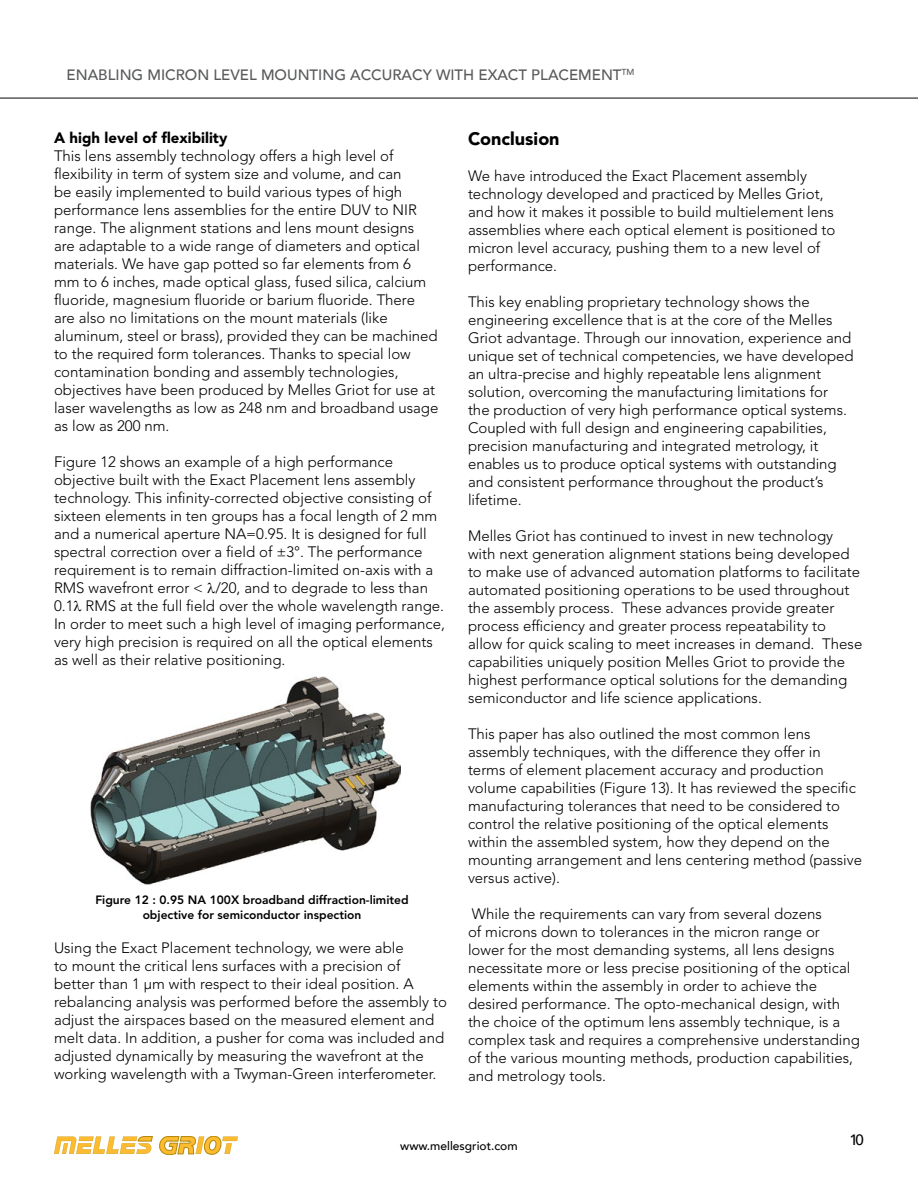
<style>
.page{position:relative;width:918px;height:1188px;background:#fff}
.page>*{position:absolute;margin:0;border:0;box-sizing:border-box;transform-origin:0 0}
.t1{font:900 18px "Avenir LT Std";color:#000}
.t2{font:300 15px/18px "Avenir LT Std";color:#000}
.t3{font:500 15px "Avenir";color:#58595b}
.t4{font:900 15px "Avenir LT Std";color:#000}
.t5{font:500 15px "Avenir";color:#000}
.t6{font:800 12px/14.4px "Avenir LT Std";color:#000;text-align:center}
.t7{font:500 12px "Avenir";color:#000}
</style>
<div class="page">
<svg style="left:54px;top:1136px;width:99px;height:18px"></svg>
<svg style="left:159px;top:1136px;width:79px;height:19px"></svg>
<hr style="left:0;top:97px;width:918px;height:2px;background:#58595b">
<img style="left:90px;top:677px;width:310px;height:208px">
<p class="t3" style="left:67px;top:62px;width:569px">ENABLING MICRON LEVEL MOUNTING ACCURACY WITH EXACT PLACEMENT<sup>TM</sup></p>
<p class="t4" style="left:54px;top:128px;width:175px">A high level of flexibility</p>
<p class="t2" style="left:54px;top:147px;width:386px">This lens assembly technology offers a high level of flexibility in term of system size and volume, and can<br>be easily implemented to build various types of high performance lens assemblies for the entire DUV to NIR range. The alignment stations and lens mount designs are adaptable to a wide range of diameters and optical materials. We have gap potted so far elements from 6 mm to 6 inches, made optical glass, fused silica, calcium fluoride, magnesium fluoride or barium fluoride. There are also no limitations on the mount materials (like aluminum, steel or brass), provided they can be machined to the required form tolerances. Thanks to special low contamination bonding and assembly technologies, objectives have been produced by Melles Griot for use at laser wavelengths as low as 248 nm and broadband usage as low as 200 nm.</p>
<p class="t2" style="left:54px;top:453px;width:393px">Figure 12 shows an example of a high performance objective built with the Exact Placement lens assembly technology. This infinity-corrected objective consisting of sixteen elements in ten groups has a focal length of 2 mm and a numerical aperture NA=0.95. It is designed for full spectral correction over a field of ±3°. The performance requirement is to remain diffraction-limited on-axis with a RMS wavefront error &lt; /20, and to degrade to less than 0.1 RMS at the full field over the whole wavelength range.<br>In order to meet such a high level of imaging performance, very high precision is required on all the optical elements as well as their relative positioning.</p>
<p class="t6" style="left:95px;top:893px;width:315px">Figure 12 : 0.95 NA 100X broadband diffraction-limited objective for semiconductor inspection</p>
<p class="t2" style="left:54px;top:939px;width:394px">Using the Exact Placement technology, we were able<br>to mount the critical lens surfaces with a precision of<br>better than 1 µm with respect to their ideal position. A rebalancing analysis was performed before the assembly to adjust the airspaces based on the measured element and melt data. In addition, a pusher for coma was included and adjusted dynamically by measuring the wavefront at the working wavelength with a Twyman-Green interferometer.</p>
<p class="t1" style="left:468px;top:128px;width:93px">Conclusion</p>
<p class="t2" style="left:468px;top:167px;width:369px">We have introduced the Exact Placement assembly technology developed and practiced by Melles Griot, and how it makes it possible to build multielement lens assemblies where each optical element is positioned to micron level accuracy, pushing them to a new level of performance.</p>
<p class="t2" style="left:468px;top:293px;width:387px">This key enabling proprietary technology shows the engineering excellence that is at the core of the Melles Griot advantage. Through our innovation, experience and unique set of technical competencies, we have developed an ultra-precise and highly repeatable lens alignment solution, overcoming the manufacturing limitations for<br>the production of very high performance optical systems.<br>Coupled with full design and engineering capabilities, precision manufacturing and integrated metrology, it enables us to produce optical systems with outstanding and consistent performance throughout the product’s lifetime.</p>
<p class="t2" style="left:468px;top:527px;width:396px">Melles Griot has continued to invest in new technology with next generation alignment stations being developed to make use of advanced automation platforms to facilitate automated positioning operations to be used throughout the assembly process. These advances provide greater process efficiency and greater process repeatability to allow for quick scaling to meet increases in demand. These capabilities uniquely position Melles Griot to provide the highest performance optical solutions for the demanding semiconductor and life science applications.</p>
<p class="t2" style="left:468px;top:725px;width:396px">This paper has also outlined the most common lens assembly techniques, with the difference they offer in terms of element placement accuracy and production volume capabilities (Figure 13). It has reviewed the specific manufacturing tolerances that need to be considered to control the relative positioning of the optical elements within the assembled system, how they depend on the mounting arrangement and lens centering method (passive versus active).</p>
<p class="t2" style="left:468px;top:905px;width:394px">While the requirements can vary from several dozens<br>of microns down to tolerances in the micron range or<br>lower for the most demanding systems, all lens designs necessitate more or less precise positioning of the optical elements within the assembly in order to achieve the desired performance. The opto-mechanical design, with the choice of the optimum lens assembly technique, is a complex task and requires a comprehensive understanding of the various mounting methods, production capabilities, and metrology tools.</p>
<p class="t7" style="left:400px;top:1135px;width:119px">www.mellesgriot.com</p>
<p class="t5" style="left:850px;top:1127px;width:16px">10</p>
</div>
